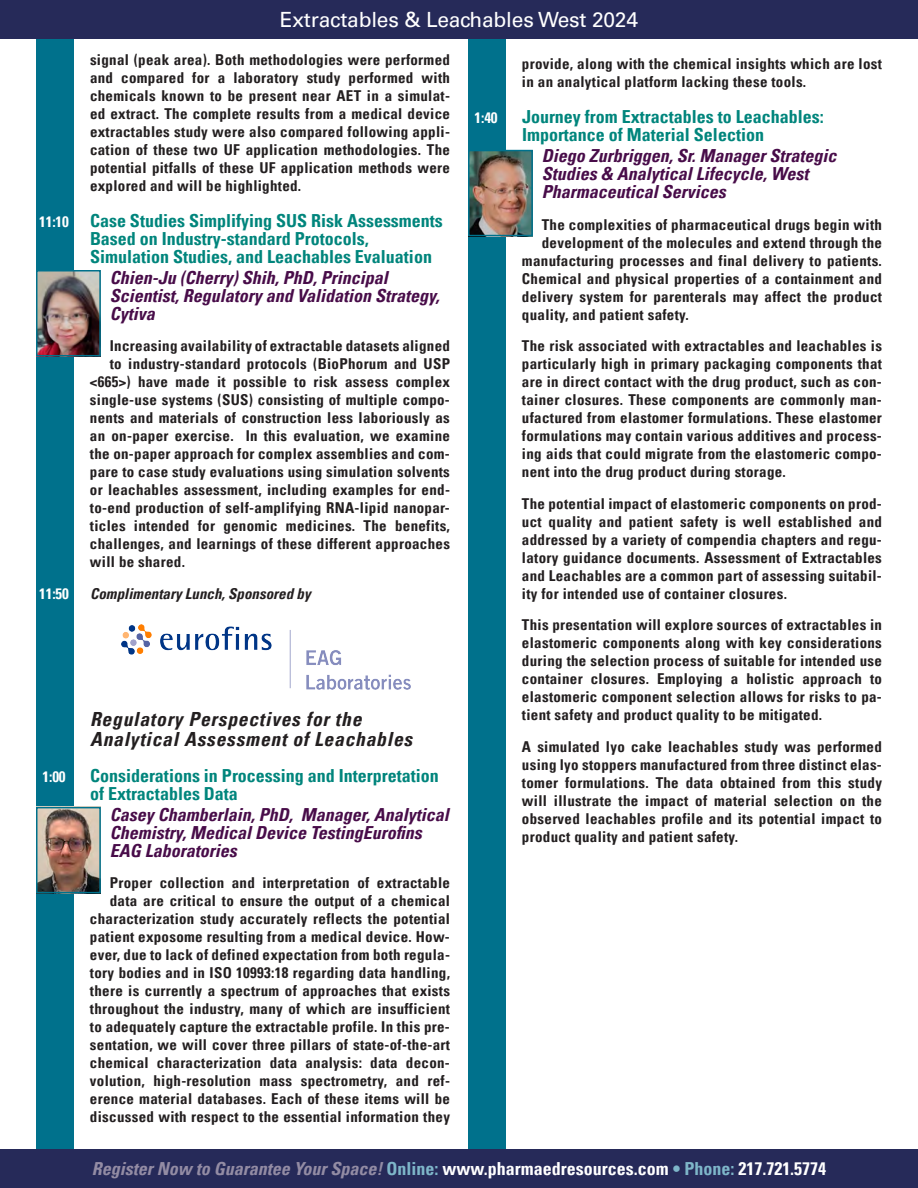
<style>
.page{position:relative;width:918px;height:1188px;background:#fff}
.page>*{position:absolute;margin:0;border:0;box-sizing:border-box;transform-origin:0 0}
.t1{font:21px "Univers LT Pro 55 Roman";letter-spacing:-.01em;color:#fff}
.t2{font:italic 700 condensed 19.5px/19.5px "Univers LT Pro";letter-spacing:.04em;color:#231f20}
.Speaker{font:italic 700 condensed 18px/18px "Univers LT Pro";color:#480c49}
.t3{font:700 condensed 18px/18px "Univers LT Pro";color:#00857c}
.t4{font:700 condensed 18px "Univers LT Pro";color:#fff}
.body_copy{font:700 condensed 15px/18px "Univers LT Pro";letter-spacing:.02em;color:#231f20;text-align:justify}
.Break_head{font:italic 700 condensed 15px "Univers LT Pro";color:#231f20}
.Break_head-2{font:700 condensed 15px "Univers LT Pro";color:#fff}
.s1{font-size:15px;color:#fff}
.s2{font-style:italic;color:#938ca4}
.s3{color:#7eb6c9}
</style>
<div class="page">
<div style="left:36px;top:0;width:37px;height:1188px;background:#00718c"></div>
<div style="left:468px;top:0;width:37px;height:1188px;background:#00718c"></div>
<div style="left:0;top:0;width:918px;height:39px;background:#262a59"></div>
<div style="left:0;top:1149px;width:918px;height:39px;background:#262a59"></div>
<img style="left:39px;top:810px;width:59px;height:80px">
<div style="left:36px;top:807px;width:65px;height:86px;border:2px solid #00718c"></div>
<img style="left:122px;top:625px;width:289px;height:64px">
<img style="left:39px;top:273px;width:59px;height:80px">
<div style="left:36px;top:270px;width:65px;height:86px;border:2px solid #00718c"></div>
<img style="left:471px;top:153px;width:59px;height:80px">
<div style="left:468px;top:150px;width:65px;height:86px;border:2px solid #00718c"></div>
<h1 class="t1" style="left:280px;top:5px;width:360px">Extractables &amp; Leachables West 2024</h1>
<p class="body_copy" style="left:90px;top:50px;width:362px">signal (peak area). Both methodologies were performed and compared for a laboratory study performed with chemicals known to be present near AET in a simulat&shy;ed extract. The complete results from a medical device extractables study were also compared following appli&shy;cation of these two UF application methodologies. The potential pitfalls of these UF application methods were explored and will be highlighted.</p>
<p class="t3" style="left:90px;top:211px;width:354px;text-indent:-51px"><span class="s1">11:10</span> Case Studies Simplifying SUS Risk Assessments<br>Based on Industry-standard Protocols,<br>Simulation Studies, and Leachables Evaluation</p>
<p class="Speaker" style="left:110px;top:268px;width:331px">Chien-Ju (Cherry) Shih, PhD, Principal<br>Scientist, Regulatory and Validation Strategy,<br>Cytiva</p>
<p class="body_copy" style="left:110px;top:337px;width:342px">Increasing availability of extractable datasets aligned</p>
<p class="body_copy" style="left:110px;top:355px;width:342px">to industry-standard protocols (BioPhorum and USP</p>
<p class="body_copy" style="left:90px;top:373px;width:362px">&lt;665&gt;) have made it possible to risk assess complex</p>
<p class="body_copy" style="left:90px;top:391px;width:361px">single-use systems (SUS) consisting of multiple compo-</p>
<p class="body_copy" style="left:90px;top:409px;width:361px">nents and materials of construction less laboriously as</p>
<p class="body_copy" style="left:90px;top:427px;width:361px">an on-paper exercise. In this evaluation, we examine</p>
<p class="body_copy" style="left:90px;top:445px;width:362px">the on-paper approach for complex assemblies and com-</p>
<p class="body_copy" style="left:90px;top:463px;width:361px">pare to case study evaluations using simulation solvents</p>
<p class="body_copy" style="left:90px;top:481px;width:362px">or leachables assessment, including examples for end-</p>
<p class="body_copy" style="left:90px;top:499px;width:361px">to-end production of self-amplifying RNA-lipid nanopar-</p>
<p class="body_copy" style="left:90px;top:517px;width:361px">ticles intended for genomic medicines. The benefits,</p>
<p class="body_copy" style="left:90px;top:535px;width:362px">challenges, and learnings of these different approaches</p>
<p class="body_copy" style="left:90px;top:553px;width:97px">will be shared.</p>
<p class="Break_head-2" style="left:39px;top:584px;width:31px">11:50</p>
<p class="Break_head" style="left:90px;top:584px;width:222px">Complimentary Lunch, Sponsored by</p>
<p class="body_copy" style="left:522px;top:55px;width:362px">provide, along with the chemical insights which are lost in an analytical platform lacking these tools.</p>
<p class="Break_head-2" style="left:474px;top:109px;width:25px">1:40</p>
<p class="t3" style="left:522px;top:108px;width:303px">Journey from Extractables to Leachables:<br>Importance of Material Selection</p>
<p class="Speaker" style="left:542px;top:147px;width:296px">Diego Zurbriggen, Sr. Manager Strategic<br>Studies &amp; Analytical Lifecycle, West<br>Pharmaceutical Services</p>
<p class="body_copy" style="left:542px;top:215px;width:342px">The complexities of pharmaceutical drugs begin with</p>
<p class="body_copy" style="left:542px;top:233px;width:342px">development of the molecules and extend through the</p>
<p class="body_copy" style="left:522px;top:251px;width:362px">manufacturing processes and final delivery to patients.</p>
<p class="body_copy" style="left:522px;top:269px;width:362px">Chemical and physical properties of a containment and</p>
<p class="body_copy" style="left:522px;top:287px;width:362px">delivery system for parenterals may affect the product</p>
<p class="body_copy" style="left:522px;top:305px;width:168px">quality, and patient safety.</p>
<p class="body_copy" style="left:522px;top:337px;width:362px">The risk associated with extractables and leachables is particularly high in primary packaging components that are in direct contact with the drug product, such as con&shy;tainer closures. These components are commonly man&shy;ufactured from elastomer formulations. These elastomer formulations may contain various additives and process&shy;ing aids that could migrate from the elastomeric compo&shy;nent into the drug product during storage.</p>
<p class="body_copy" style="left:522px;top:494px;width:362px">The potential impact of elastomeric components on prod&shy;uct quality and patient safety is well established and addressed by a variety of compendia chapters and regu&shy;latory guidance documents. Assessment of Extractables and Leachables are a common part of assessing suitabil&shy;ity for intended use of container closures.</p>
<p class="body_copy" style="left:522px;top:616px;width:362px">This presentation will explore sources of extractables in elastomeric components along with key considerations during the selection process of suitable for intended use container closures. Employing a holistic approach to elastomeric component selection allows for risks to pa&shy;tient safety and product quality to be mitigated.</p>
<p class="body_copy" style="left:522px;top:737px;width:362px">A simulated lyo cake leachables study was performed using lyo stoppers manufactured from three distinct elas&shy;tomer formulations. The data obtained from this study will illustrate the impact of material selection on the observed leachables profile and its potential impact to product quality and patient safety.</p>
<p class="t2" style="left:90px;top:709px;width:324px">Regulatory Perspectives for the<br>Analytical Assessment of Leachables</p>
<p class="Break_head-2" style="left:42px;top:767px;width:25px">1:00</p>
<p class="t3" style="left:90px;top:766px;width:350px">Considerations in Processing and Interpretation of Extractables Data</p>
<p class="Speaker" style="left:110px;top:805px;width:340px">Casey Chamberlain, PhD, Manager, Analytical<br>Chemistry, Medical Device TestingEurofins<br>EAG Laboratories</p>
<p class="body_copy" style="left:90px;top:874px;width:362px;text-align:right">Proper collection and interpretation of extractable data are critical to ensure the output of a chemical characterization study accurately reflects the potential patient exposome resulting from a medical device. How&shy;ever, due to lack of defined expectation from both regula&shy;tory bodies and in ISO 10993:18 regarding data handling, there is currently a spectrum of approaches that exists throughout the industry, many of which are insufficient to adequately capture the extractable profile. In this pre&shy;sentation, we will cover three pillars of state-of-the-art chemical characterization data analysis: data decon&shy;volution, high-resolution mass spectrometry, and ref&shy;erence material databases. Each of these items will be discussed with respect to the essential information they</p>
<p class="t4" style="left:92px;top:1158px;width:736px"><span class="s2">Register Now to Guarantee Your Space!</span> <span class="s3">Online:</span> www.pharmaedresources.com <span class="s3">• Phone:</span> 217.721.5774</p>
</div>
